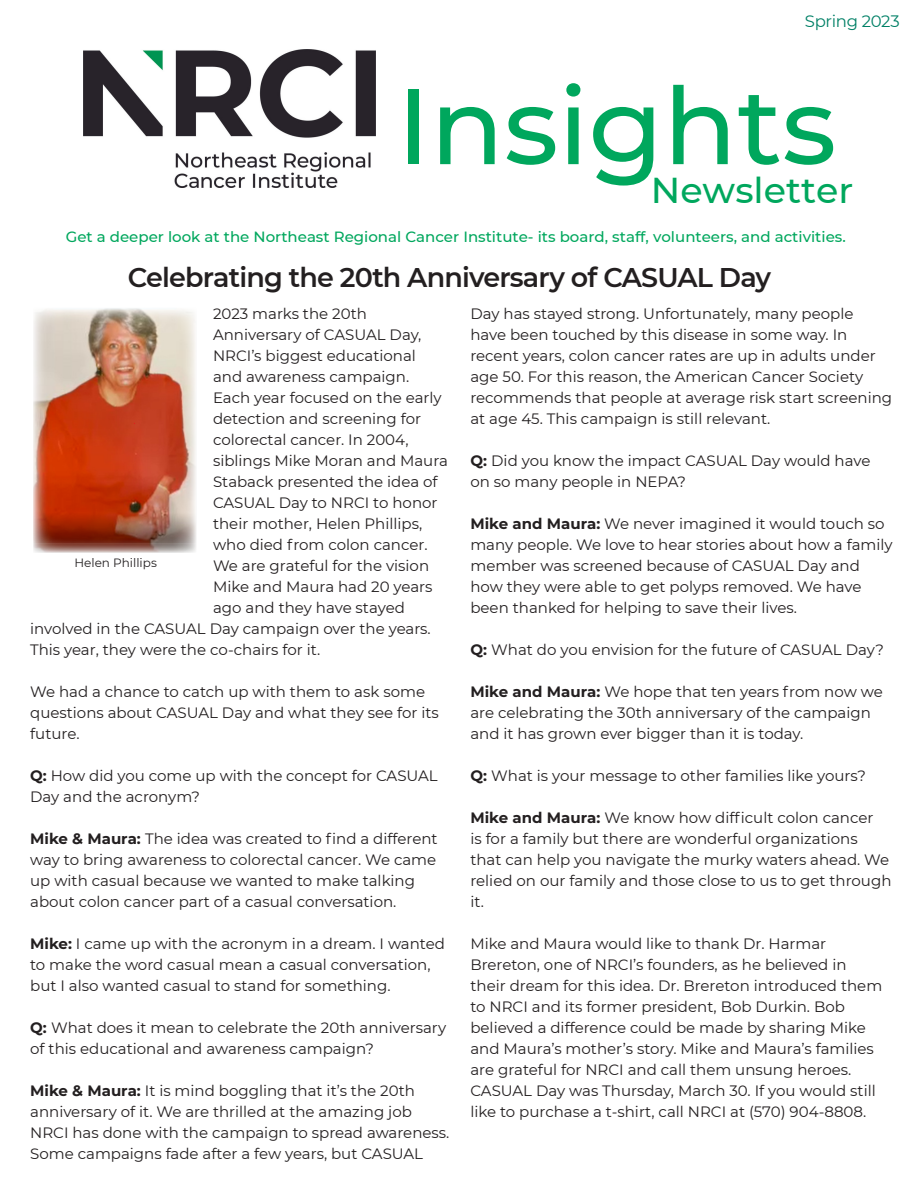
<style>
.page{position:relative;width:918px;height:1188px;background:#fff}
.page>*{position:absolute;margin:0;border:0;box-sizing:border-box;transform-origin:0 0}
.t1{font:500 106.95px "Montserrat";color:#00a75d}
.t2{font:500 36px "Montserrat";color:#00a75d}
.Headline{font:600 27px "Montserrat";letter-spacing:-.03em;color:#231f20}
.t3{font:16.5px "Montserrat";letter-spacing:-.02em;color:#008066}
.Headline-2{font:15px/21px "Montserrat";color:#231f20}
.t4{font:500 14.85px "Montserrat";color:#00a75d}
.Headline-3{font:12px "Montserrat";color:#231f20}
.s1{font-weight:700}
</style>
<div class="page">
<img style="left:33px;top:308px;width:163px;height:244px">
<img style="left:84px;top:49px;width:291px;height:139px">
<p class="t3" style="left:805px;top:10px;width:96px">Spring 2023</p>
<p class="t1" style="left:397px;top:52px;width:441px">Insights</p>
<p class="t2" style="left:651px;top:165px;width:204px">Newsletter</p>
<p class="t4" style="left:66px;top:226px;width:782px">Get a deeper look at the Northeast Regional Cancer Institute- its board, staff, volunteers, and activities.</p>
<p class="Headline" style="left:128px;top:259px;width:645px">Celebrating the 20th Anniversary of CASUAL Day</p>
<p class="Headline-2" style="left:213px;top:303px;width:237px">2023 marks the 20th<br>Anniversary of CASUAL Day,<br>NRCI’s biggest educational and awareness campaign.<br>Each year focused on the early detection and screening for colorectal cancer. In 2004, siblings Mike Moran and Maura<br>Staback presented the idea of<br>CASUAL Day to NRCI to honor their mother, Helen Phillips, who died from colon cancer.</p>
<p class="Headline-2" style="left:213px;top:555px;width:218px">We are grateful for the vision</p>
<p class="Headline-2" style="left:213px;top:576px;width:221px">Mike and Maura had 20 years</p>
<p class="Headline-2" style="left:213px;top:597px;width:193px">ago and they have stayed</p>
<p class="Headline-2" style="left:30px;top:618px;width:402px">involved in the CASUAL Day campaign over the years.</p>
<p class="Headline-2" style="left:30px;top:639px;width:292px">This year, they were the co-chairs for it.</p>
<p class="Headline-2" style="left:30px;top:681px;width:410px">We had a chance to catch up with them to ask some questions about CASUAL Day and what they see for its future.</p>
<p class="Headline-2" style="left:30px;top:765px;width:409px"><span class="s1">Q:</span> How did you come up with the concept for CASUAL<br>Day and the acronym?</p>
<p class="Headline-2" style="left:30px;top:828px;width:409px"><span class="s1">Mike &amp; Maura:</span> The idea was created to find a different way to bring awareness to colorectal cancer. We came up with casual because we wanted to make talking about colon cancer part of a casual conversation.</p>
<p class="Headline-2" style="left:30px;top:933px;width:416px"><span class="s1">Mike:</span> I came up with the acronym in a dream. I wanted to make the word casual mean a casual conversation, but I also wanted casual to stand for something.</p>
<p class="Headline-2" style="left:30px;top:1017px;width:418px"><span class="s1">Q:</span> What does it mean to celebrate the 20th anniversary of this educational and awareness campaign?</p>
<p class="Headline-2" style="left:30px;top:1080px;width:421px"><span class="s1">Mike &amp; Maura:</span> It is mind boggling that it’s the 20th anniversary of it. We are thrilled at the amazing job NRCI has done with the campaign to spread awareness.<br>Some campaigns fade after a few years, but CASUAL</p>
<p class="Headline-3" style="left:74px;top:554px;width:84px">Helen Phillips</p>
<p class="Headline-2" style="left:470px;top:303px;width:423px">Day has stayed strong. Unfortunately, many people have been touched by this disease in some way. In recent years, colon cancer rates are up in adults under age 50. For this reason, the American Cancer Society recommends that people at average risk start screening at age 45. This campaign is still relevant.</p>
<p class="Headline-2" style="left:470px;top:450px;width:402px"><span class="s1">Q:</span> Did you know the impact CASUAL Day would have on so many people in NEPA?</p>
<p class="Headline-2" style="left:470px;top:513px;width:424px"><span class="s1">Mike and Maura:</span> We never imagined it would touch so many people. We love to hear stories about how a family member was screened because of CASUAL Day and how they were able to get polyps removed. We have been thanked for helping to save their lives.</p>
<p class="Headline-2" style="left:470px;top:639px;width:415px"><span class="s1">Q:</span> What do you envision for the future of CASUAL Day?</p>
<p class="Headline-2" style="left:470px;top:681px;width:414px"><span class="s1">Mike and Maura:</span> We hope that ten years from now we are celebrating the 30th anniversary of the campaign and it has grown ever bigger than it is today.</p>
<p class="Headline-2" style="left:470px;top:765px;width:397px"><span class="s1">Q:</span> What is your message to other families like yours?</p>
<p class="Headline-2" style="left:470px;top:807px;width:423px"><span class="s1">Mike and Maura:</span> We know how difficult colon cancer<br>is for a family but there are wonderful organizations that can help you navigate the murky waters ahead. We relied on our family and those close to us to get through it.</p>
<p class="Headline-2" style="left:470px;top:933px;width:413px">Mike and Maura would like to thank Dr. Harmar Brereton, one of NRCI’s founders, as he believed in their dream for this idea. Dr. Brereton introduced them to NRCI and its former president, Bob Durkin. Bob believed a difference could be made by sharing Mike and Maura’s mother’s story. Mike and Maura’s families are grateful for NRCI and call them unsung heroes.</p>
<p class="Headline-2" style="left:470px;top:1080px;width:407px">CASUAL Day was Thursday, March 30. If you would still like to purchase a t-shirt, call NRCI at (570) 904-8808.</p>
</div>
